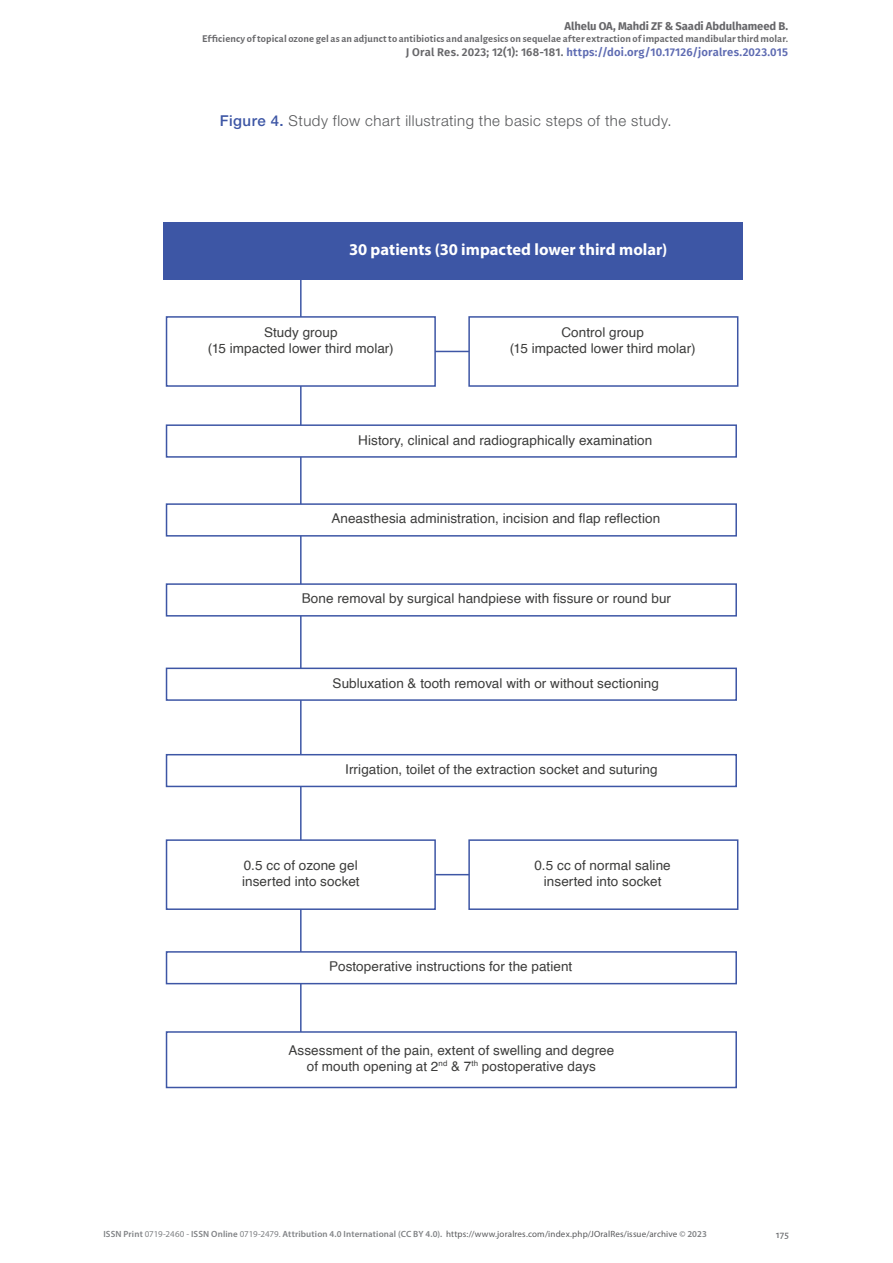
<style>
.page{position:relative;width:893px;height:1263px;background:#fff}
.page>*{position:absolute;margin:0;border:0;box-sizing:border-box;transform-origin:0 0}
.t1{font:700 16.5px "Myriad Pro";color:#fff}
.t2{font:300 15px "Helvetica Neue LT Std";letter-spacing:.03em;color:#57585a}
.t3{font:13.5px "Helvetica";letter-spacing:.005em;color:#3c3c3b}
.t4{font:600 11.25px "Fira Sans";letter-spacing:.015em;color:#5e6bb2}
.t5{font:700 11.25px "Fira Sans";letter-spacing:-.01em;color:#67676a}
.t6{font:700 10.5px "Alegreya Sans";letter-spacing:.01em;color:#69696c}
.t7{font:500 10.5px "Alegreya Sans";color:#6c6d70}
.t8{font:600 9px "Myriad Pro";letter-spacing:.02em;color:#808285}
.s1{color:#67676a}
.s2{font-weight:500;color:#3d56a5}
.s3{font-weight:400}
.s4{font-weight:400;color:#57585a}
</style>
<div class="page">
<hr style="left:430px;top:351px;width:50px;height:1px;background:#3d56a5">
<hr style="left:430px;top:874px;width:50px;height:1px;background:#3d56a5">
<hr style="left:300px;top:251px;width:2px;height:817px;background:#3d56a5">
<div style="left:164px;top:223px;width:578px;height:57px;background:#3d56a5"></div>
<div style="left:166px;top:316px;width:270px;height:71px;background:#fff;border:2px solid #3d56a5"></div>
<div style="left:166px;top:839px;width:270px;height:71px;background:#fff;border:2px solid #3d56a5"></div>
<div style="left:166px;top:951px;width:571px;height:33px;background:#fff;border:2px solid #3d56a5"></div>
<div style="left:166px;top:1031px;width:571px;height:57px;background:#fff;border:2px solid #3d56a5"></div>
<div style="left:468px;top:316px;width:270px;height:71px;background:#fff;border:2px solid #3d56a5"></div>
<div style="left:468px;top:839px;width:270px;height:71px;background:#fff;border:2px solid #3d56a5"></div>
<div style="left:166px;top:424px;width:571px;height:34px;background:#fff;border:2px solid #3d56a5"></div>
<div style="left:166px;top:583px;width:571px;height:34px;background:#fff;border:2px solid #3d56a5"></div>
<div style="left:166px;top:503px;width:571px;height:34px;background:#fff;border:2px solid #3d56a5"></div>
<div style="left:166px;top:668px;width:571px;height:33px;background:#fff;border:2px solid #3d56a5"></div>
<div style="left:166px;top:754px;width:571px;height:33px;background:#fff;border:2px solid #3d56a5"></div>
<p class="t5" style="left:565px;top:16px;width:225px">Alhelu OA, Mahdi ZF &amp; Saadi Abdulhameed B.</p>
<p class="t6" style="left:202px;top:31px;width:587px">Efficiency of topical ozone gel as an adjunct to antibiotics and analgesics on sequelae after extraction of impacted mandibular third molar.</p>
<p class="t4" style="left:406px;top:43px;width:384px"><span class="s1">J Oral Res. 2023; 12(1): 168-181.</span> https://doi.org/10.17126/joralres.2023.015</p>
<p class="t2" style="left:220px;top:111px;width:453px"><span class="s2">Figure 4.</span> Study flow chart illustrating the basic steps of the study.</p>
<p class="t1" style="left:349px;top:238px;width:320px">30 patients (30 impacted lower third molar)</p>
<p class="t3" style="left:264px;top:322px;width:75px">Study group</p>
<p class="t3" style="left:208px;top:338px;width:187px">(15 impacted lower third molar)</p>
<p class="t3" style="left:561px;top:322px;width:84px">Control group</p>
<p class="t3" style="left:510px;top:338px;width:187px">(15 impacted lower third molar)</p>
<p class="t3" style="left:358px;top:429px;width:296px">History, clinical and radiographically examination</p>
<p class="t3" style="left:331px;top:508px;width:330px">Aneasthesia administration, incision and flap reflection</p>
<p class="t3" style="left:302px;top:588px;width:371px">Bone removal by surgical handpiese with fissure or round bur</p>
<p class="t3" style="left:333px;top:672px;width:328px">Subluxation &amp; tooth removal with or without sectioning</p>
<p class="t3" style="left:345px;top:759px;width:314px">Irrigation, toilet of the extraction socket and suturing</p>
<p class="t3" style="left:244px;top:855px;width:115px">0.5 cc of ozone gel</p>
<p class="t3" style="left:242px;top:871px;width:119px">inserted into socket</p>
<p class="t3" style="left:535px;top:855px;width:138px">0.5 cc of normal saline</p>
<p class="t3" style="left:544px;top:871px;width:119px">inserted into socket</p>
<p class="t3" style="left:329px;top:956px;width:245px">Postoperative instructions for the patient</p>
<p class="t3" style="left:288px;top:1039px;width:327px">Assessment of the pain, extent of swelling and degree</p>
<p class="t3" style="left:307px;top:1056px;width:291px">of mouth opening at 2<sup>nd</sup> &amp; 7<sup>th</sup> postoperative days</p>
<p class="t8" style="left:103px;top:1228px;width:605px">ISSN Print <span class="s3">0719-2460 -</span> ISSN Online <span class="s3">0719-2479.</span> Attribution 4.0 International (CC BY 4.0). <span class="s4">https://www.joralres.com/index.php/JOralRes/issue/archive</span> © 2023</p>
<p class="t7" style="left:776px;top:1227px;width:14px">175</p>
</div>
